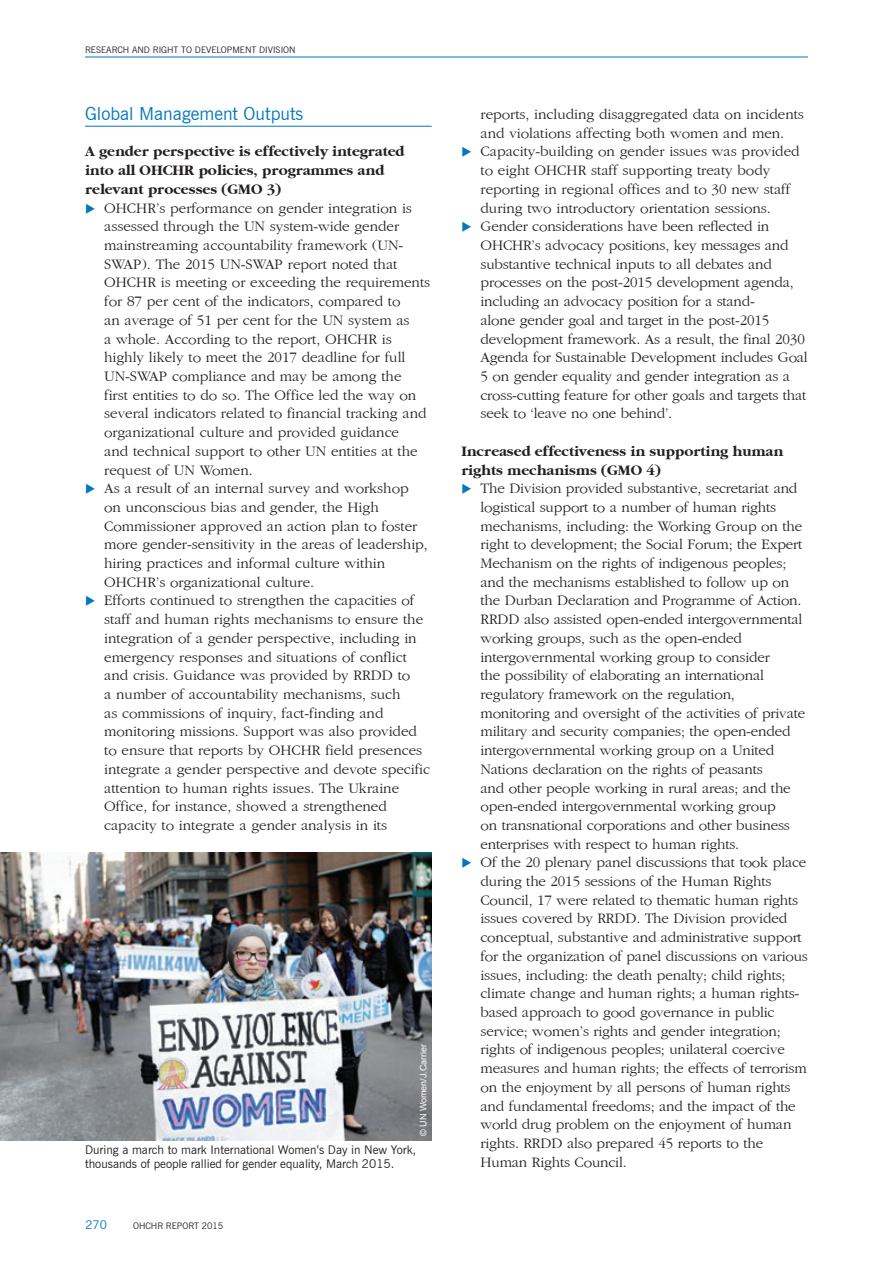
<style>
.page{position:relative;width:893px;height:1263px;background:#fff}
.page>*{position:absolute;margin:0;border:0;box-sizing:border-box;transform-origin:0 0}
.t1{font:18px "News Gothic BT";color:#0077c0}
.t2{font:15px/18.8px "Gatineau Plain";letter-spacing:-.01em;color:#231f20}
.t3{font:700 15px/18.8px "Gatineau";color:#231f20}
.t4{font:12px/14.4px "News Gothic BT";color:#231f20}
.t5{font:12px "News Gothic BT";color:#0077c0}
.t6{font:9px "News Gothic BT";color:#231f20}
.t7{font:9px "Arial";color:#fff}
.s1{color:#0077c0}
</style>
<div class="page">
<hr style="left:85px;top:57px;width:723px;height:1px;background:#0077c0">
<hr style="left:85px;top:126px;width:347px;height:1px;background:#0077c0">
<img style="left:0;top:852px;width:432px;height:288px">
<p class="t6" style="left:85px;top:44px;width:212px">RESEARCH AND RIGHT TO DEVELOPMENT DIVISION</p>
<p class="t1" style="left:85px;top:103px;width:220px">Global Management Outputs</p>
<p class="t3" style="left:85px;top:142px;width:321px">A gender perspective is effectively integrated into all OHCHR policies, programmes and relevant processes (GMO 3)</p>
<p class="t2" style="left:104px;top:199px;width:327px;text-indent:-19px"><span class="s1">◆</span> OHCHR’s performance on gender integration is assessed through the UN system-wide gender mainstreaming accountability framework (UN-SWAP). The 2015 UN-SWAP report noted that OHCHR is meeting or exceeding the requirements for 87 per cent of the indicators, compared to<br>an average of 51 per cent for the UN system as<br>a whole. According to the report, OHCHR is highly likely to meet the 2017 deadline for full UN-SWAP compliance and may be among the<br>first entities to do so. The Office led the way on several indicators related to financial tracking and organizational culture and provided guidance<br>and technical support to other UN entities at the request of UN Women.</p>
<p class="t2" style="left:104px;top:479px;width:325px;text-indent:-19px"><span class="s1">◆</span> As a result of an internal survey and workshop on unconscious bias and gender, the High Commissioner approved an action plan to foster more gender-sensitivity in the areas of leadership, hiring practices and informal culture within OHCHR’s organizational culture.</p>
<p class="t2" style="left:104px;top:592px;width:327px;text-indent:-19px"><span class="s1">◆</span> Efforts continued to strengthen the capacities of staff and human rights mechanisms to ensure the integration of a gender perspective, including in emergency responses and situations of conflict and crisis. Guidance was provided by RRDD to<br>a number of accountability mechanisms, such<br>as commissions of inquiry, fact-finding and monitoring missions. Support was also provided to ensure that reports by OHCHR field presences integrate a gender perspective and devote specific attention to human rights issues. The Ukraine Office, for instance, showed a strengthened capacity to integrate a gender analysis in its</p>
<p class="t7" style="left:418px;top:1136px;width:94px;rotate:-90deg">© UN Women/J.Carrier</p>
<p class="t4" style="left:85px;top:1142px;width:333px">During a march to mark International Women’s Day in New York, thousands of people rallied for gender equality, March 2015.</p>
<p class="t5" style="left:85px;top:1217px;width:23px">270</p>
<p class="t6" style="left:133px;top:1220px;width:92px">OHCHR REPORT 2015</p>
<p class="t2" style="left:480px;top:105px;width:325px">reports, including disaggregated data on incidents and violations affecting both women and men.</p>
<p class="t2" style="left:480px;top:143px;width:321px;text-indent:-19px"><span class="s1">◆</span> Capacity-building on gender issues was provided to eight OHCHR staff supporting treaty body reporting in regional offices and to 30 new staff during two introductory orientation sessions.</p>
<p class="t2" style="left:480px;top:217px;width:329px;text-indent:-19px"><span class="s1">◆</span> Gender considerations have been reflected in OHCHR’s advocacy positions, key messages and substantive technical inputs to all debates and processes on the post-2015 development agenda, including an advocacy position for a stand-<br>alone gender goal and target in the post-2015 development framework. As a result, the final 2030<br>Agenda for Sustainable Development includes Goal 5 on gender equality and gender integration as a cross-cutting feature for other goals and targets that seek to ‘leave no one behind’.</p>
<p class="t3" style="left:461px;top:442px;width:323px">Increased effectiveness in supporting human rights mechanisms (GMO 4)</p>
<p class="t2" style="left:480px;top:479px;width:326px;text-indent:-19px"><span class="s1">◆</span> The Division provided substantive, secretariat and logistical support to a number of human rights mechanisms, including: the Working Group on the right to development; the Social Forum; the Expert Mechanism on the rights of indigenous peoples; and the mechanisms established to follow up on the Durban Declaration and Programme of Action.<br>RRDD also assisted open-ended intergovernmental working groups, such as the open-ended intergovernmental working group to consider<br>the possibility of elaborating an international regulatory framework on the regulation, monitoring and oversight of the activities of private military and security companies; the open-ended intergovernmental working group on a United Nations declaration on the rights of peasants<br>and other people working in rural areas; and the open-ended intergovernmental working group<br>on transnational corporations and other business enterprises with respect to human rights.</p>
<p class="t2" style="left:480px;top:853px;width:329px;text-indent:-19px"><span class="s1">◆</span> Of the 20 plenary panel discussions that took place during the 2015 sessions of the Human Rights Council, 17 were related to thematic human rights issues covered by RRDD. The Division provided conceptual, substantive and administrative support for the organization of panel discussions on various issues, including: the death penalty; child rights; climate change and human rights; a human rights&shy;based approach to good governance in public service; women’s rights and gender integration; rights of indigenous peoples; unilateral coercive measures and human rights; the effects of terrorism on the enjoyment by all persons of human rights and fundamental freedoms; and the impact of the world drug problem on the enjoyment of human rights. RRDD also prepared 45 reports to the Human Rights Council.</p>
</div>
